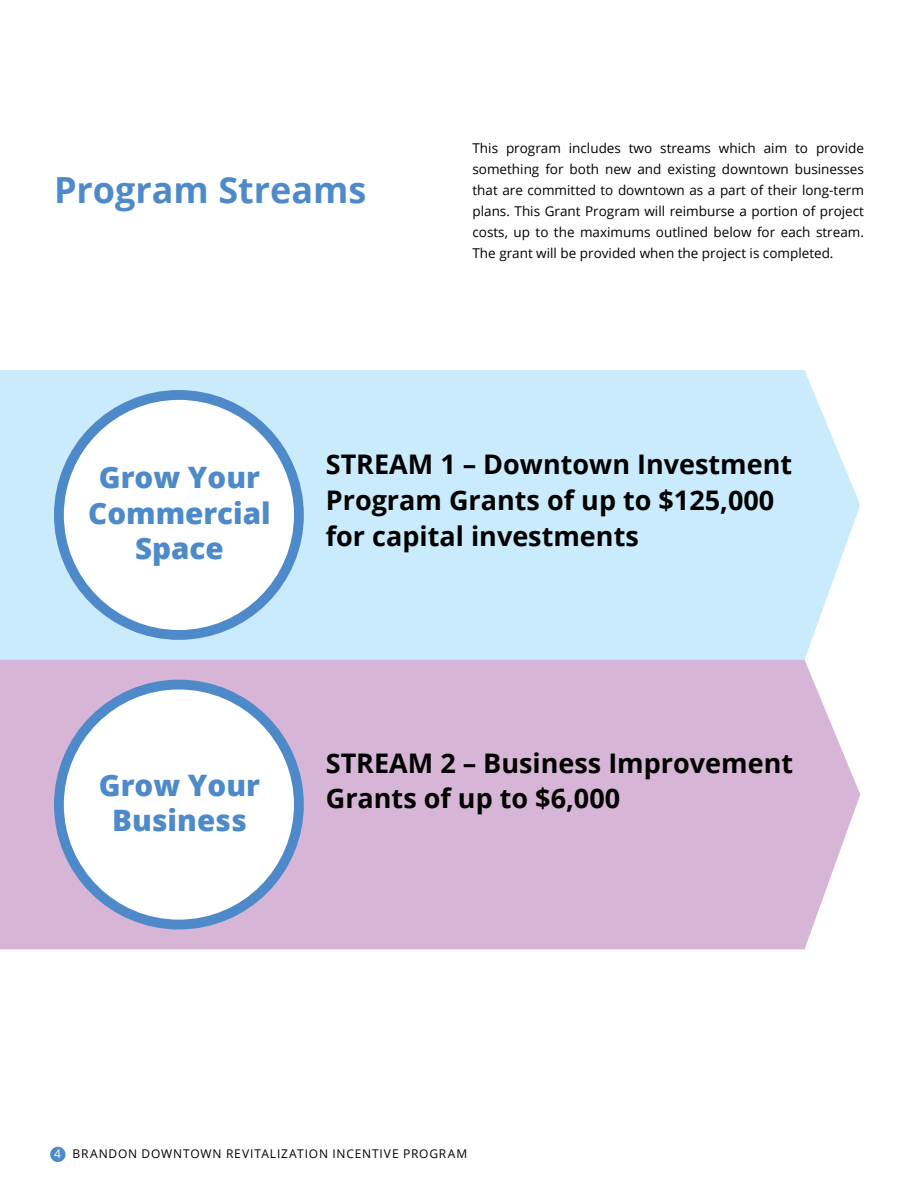
<style>
.page{position:relative;width:918px;height:1188px;background:#fff}
.page>*{position:absolute;margin:0;border:0;box-sizing:border-box;transform-origin:0 0}
.t1{font:700 36px "Open Sans";color:#4e8ac9}
.t2{font:800 29.55px/35.4px "Open Sans";color:#4e8ac9;text-align:center}
.t3{font:700 27px/36px "Open Sans";color:#000}
.t4{font:13.5px/21px "Open Sans";color:#000}
.t5{font:12px "Open Sans";letter-spacing:.07em;color:#000}
.s1{color:#fff}
</style>
<div class="page">
<div style="left:50px;top:1147px;width:16px;height:15px;border:8px solid #4e8ac9;border-radius:50%"></div>
<div style="left:0;top:370px;width:860px;height:290px;background:#c9ebfb"></div>
<div style="left:0;top:660px;width:860px;height:289px;background:#d7b5d6"></div>
<div style="left:59px;top:395px;width:240px;height:240px;background:#fff;border-radius:50%"></div>
<div style="left:54px;top:390px;width:250px;height:250px;border:10px solid #4e8ac9;border-radius:50%"></div>
<div style="left:59px;top:685px;width:240px;height:240px;background:#fff;border-radius:50%"></div>
<div style="left:54px;top:680px;width:250px;height:249px;border:10px solid #4e8ac9;border-radius:50%"></div>
<h1 class="t1" style="left:54px;top:165px;width:314px">Program Streams</h1>
<p class="t4" style="left:472px;top:137px;width:393px">This program includes two streams which aim to provide something for both new and existing downtown businesses that are committed to downtown as a part of their long-term plans. This Grant Program will reimburse a portion of project costs, up to the maximums outlined below for each stream.<br>The grant will be provided when the project is completed.</p>
<h2 class="t2" style="left:88px;top:458px;width:184px">Grow Your<br>Commercial<br>Space</h2>
<h3 class="t3" style="left:326px;top:446px;width:468px">Stream 1 – Downtown Investment<br>Program Grants of up to $125,000 for capital investments</h3>
<h2 class="t2" style="left:99px;top:766px;width:163px">Grow Your<br>Business</h2>
<h3 class="t3" style="left:326px;top:745px;width:469px;line-height:34.5px">Stream 2 – Business Improvement<br>Grants of up to $6,000</h3>
<p class="t5" style="left:54px;top:1146px;width:415px"><span class="s1">4</span> Brandon Downtown Revitalization I ncentive Program</p>
</div>
